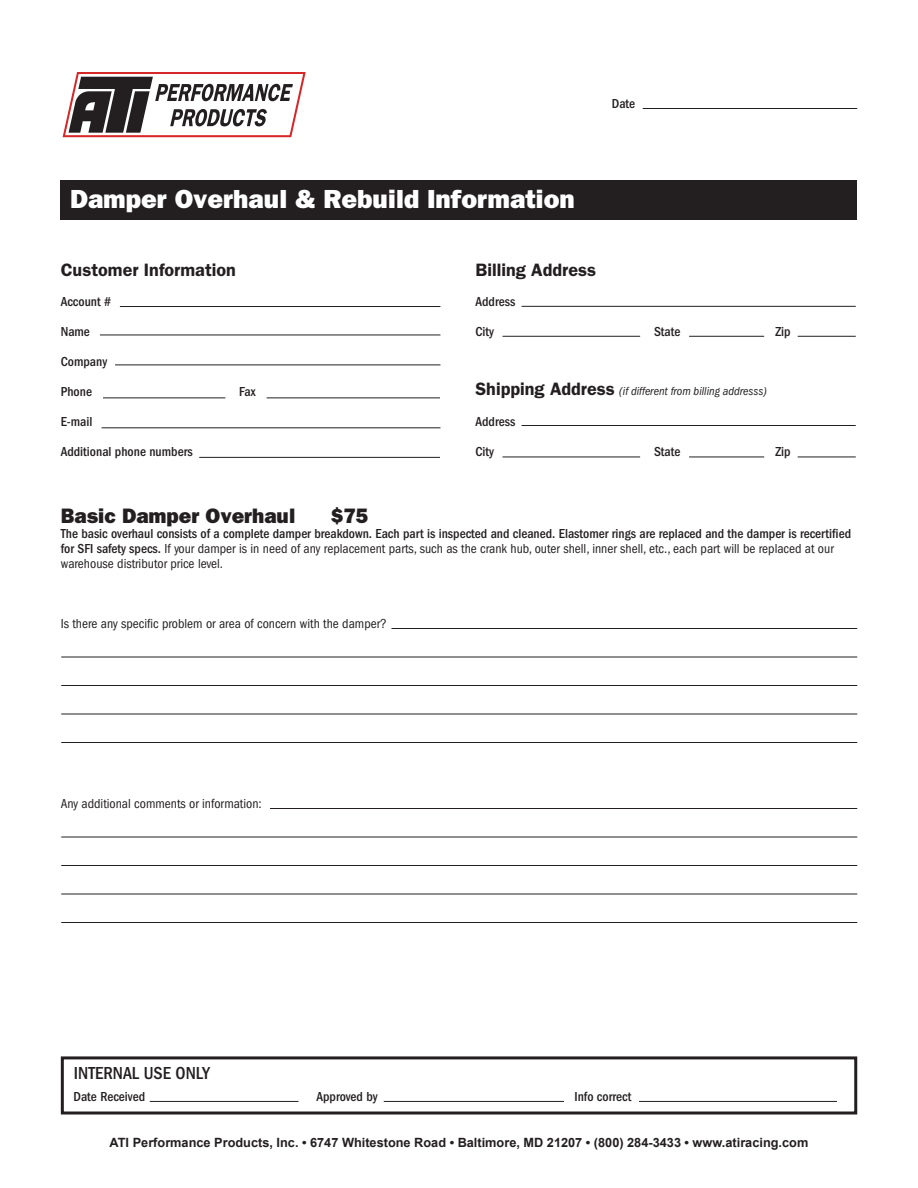
<style>
.page{position:relative;width:918px;height:1188px;background:#fff}
.page>*{position:absolute;margin:0;border:0;box-sizing:border-box;transform-origin:0 0}
.t1{font:800 26.25px "Franklin Gothic";color:#fff}
.t2{font:800 21px "Franklin Gothic";color:#231f20}
.t3{font:600 18px "Franklin Gothic";color:#231f20}
.t4{font:500 condensed 18px "Franklin Gothic";color:#231f20}
.t5{font:500 condensed 13.5px/15px "Franklin Gothic";color:#231f20}
.t6{font:condensed 13.5px "Franklin Gothic";color:#231f20}
.t7{font:700 12.75px "Arial";color:#231f20}
.t8{font:italic condensed 12px "Franklin Gothic";color:#231f20}
.s1{font-weight:600;font-style:normal;font-stretch:normal;font-size:18px}
.s2{font-weight:400}
</style>
<div class="page">
<hr style="left:120px;top:306px;width:320px;height:1px;background:#231f20">
<hr style="left:100px;top:335px;width:340px;height:1px;background:#231f20">
<hr style="left:115px;top:365px;width:325px;height:1px;background:#231f20">
<hr style="left:102px;top:427px;width:338px;height:1px;background:#231f20">
<hr style="left:103px;top:398px;width:122px;height:1px;background:#231f20">
<hr style="left:267px;top:398px;width:173px;height:1px;background:#231f20">
<div style="left:61px;top:180px;width:796px;height:40px;background:#231f20"></div>
<hr style="left:503px;top:336px;width:137px;height:1px;background:#231f20">
<hr style="left:522px;top:306px;width:334px;height:1px;background:#231f20">
<hr style="left:798px;top:336px;width:58px;height:1px;background:#231f20">
<hr style="left:689px;top:336px;width:75px;height:1px;background:#231f20">
<hr style="left:503px;top:457px;width:137px;height:1px;background:#231f20">
<hr style="left:522px;top:425px;width:334px;height:1px;background:#231f20">
<hr style="left:798px;top:457px;width:58px;height:1px;background:#231f20">
<hr style="left:689px;top:457px;width:75px;height:1px;background:#231f20">
<hr style="left:199px;top:457px;width:241px;height:1px;background:#231f20">
<div style="left:61px;top:1056px;width:796px;height:58px;border:3px solid #231f20"></div>
<hr style="left:643px;top:108px;width:214px;height:1px;background:#231f20">
<svg style="left:62px;top:72px;width:244px;height:66px"></svg>
<hr style="left:61px;top:657px;width:796px;height:1px;background:#231f20">
<hr style="left:61px;top:685px;width:796px;height:1px;background:#231f20">
<hr style="left:61px;top:714px;width:796px;height:1px;background:#231f20">
<hr style="left:61px;top:742px;width:796px;height:1px;background:#231f20">
<hr style="left:392px;top:628px;width:465px;height:1px;background:#231f20">
<hr style="left:61px;top:837px;width:796px;height:1px;background:#231f20">
<hr style="left:61px;top:865px;width:796px;height:1px;background:#231f20">
<hr style="left:61px;top:894px;width:796px;height:1px;background:#231f20">
<hr style="left:61px;top:922px;width:796px;height:1px;background:#231f20">
<hr style="left:270px;top:808px;width:587px;height:1px;background:#231f20">
<hr style="left:150px;top:1101px;width:148px;height:1px;background:#231f20">
<hr style="left:384px;top:1101px;width:180px;height:1px;background:#231f20">
<hr style="left:639px;top:1101px;width:198px;height:1px;background:#231f20">
<p class="t5" style="left:612px;top:96px;width:25px">Date</p>
<h1 class="t1" style="left:70px;top:184px;width:506px">Damper Overhaul &amp; Rebuild Information</h1>
<h3 class="t3" style="left:61px;top:259px;width:177px">Customer Information</h3>
<h3 class="t3" style="left:476px;top:259px;width:122px">Billing Address</h3>
<p class="t5" style="left:61px;top:294px;width:52px">Account #</p>
<p class="t5" style="left:61px;top:324px;width:31px">Name</p>
<p class="t5" style="left:61px;top:354px;width:48px">Company</p>
<p class="t5" style="left:61px;top:384px;width:33px">Phone</p>
<p class="t5" style="left:239px;top:384px;width:18px">Fax</p>
<p class="t5" style="left:61px;top:414px;width:33px">E-mail</p>
<p class="t5" style="left:61px;top:444px;width:134px">Additional phone numbers</p>
<p class="t5" style="left:476px;top:294px;width:41px">Address</p>
<p class="t5" style="left:476px;top:324px;width:20px">City</p>
<p class="t5" style="left:654px;top:324px;width:28px">State</p>
<p class="t5" style="left:776px;top:324px;width:17px">Zip</p>
<p class="t8" style="left:476px;top:384px;width:293px"><span class="s1">Shipping Address</span> (if different from billing addresss)</p>
<p class="t5" style="left:476px;top:414px;width:41px">Address</p>
<p class="t5" style="left:476px;top:444px;width:20px">City</p>
<p class="t5" style="left:654px;top:444px;width:28px">State</p>
<p class="t5" style="left:776px;top:444px;width:17px">Zip</p>
<h2 class="t2" style="left:61px;top:504px;width:236px">Basic Damper Overhaul</h2>
<h2 class="t2" style="left:331px;top:504px;width:39px">$75</h2>
<p class="t5" style="left:61px;top:526px;width:792px">The basic overhaul consists of a complete damper breakdown. Each part is inspected and cleaned. Elastomer rings are replaced and the damper is recertified for SFI safety specs. <span class="s2">If your damper is in need of any replacement parts, such as the crank hub, outer shell, inner shell, etc., each part will be replaced at our warehouse distributor price level.</span></p>
<p class="t6" style="left:61px;top:616px;width:328px">Is there any specific problem or area of concern with the damper?</p>
<p class="t6" style="left:61px;top:796px;width:203px">Any additional comments or information:</p>
<h3 class="t4" style="left:74px;top:1063px;width:137px">INTERNAL USE ONLY</h3>
<p class="t5" style="left:74px;top:1089px;width:73px">Date Received</p>
<p class="t5" style="left:316px;top:1089px;width:63px">Approved by</p>
<p class="t5" style="left:574px;top:1089px;width:58px">Info correct</p>
<p class="t7" style="left:110px;top:1135px;width:700px">ATI Performance Products, Inc. • 6747 Whitestone Road • Baltimore, MD 21207 • (800) 284-3433 • www.atiracing.com</p>
</div>
